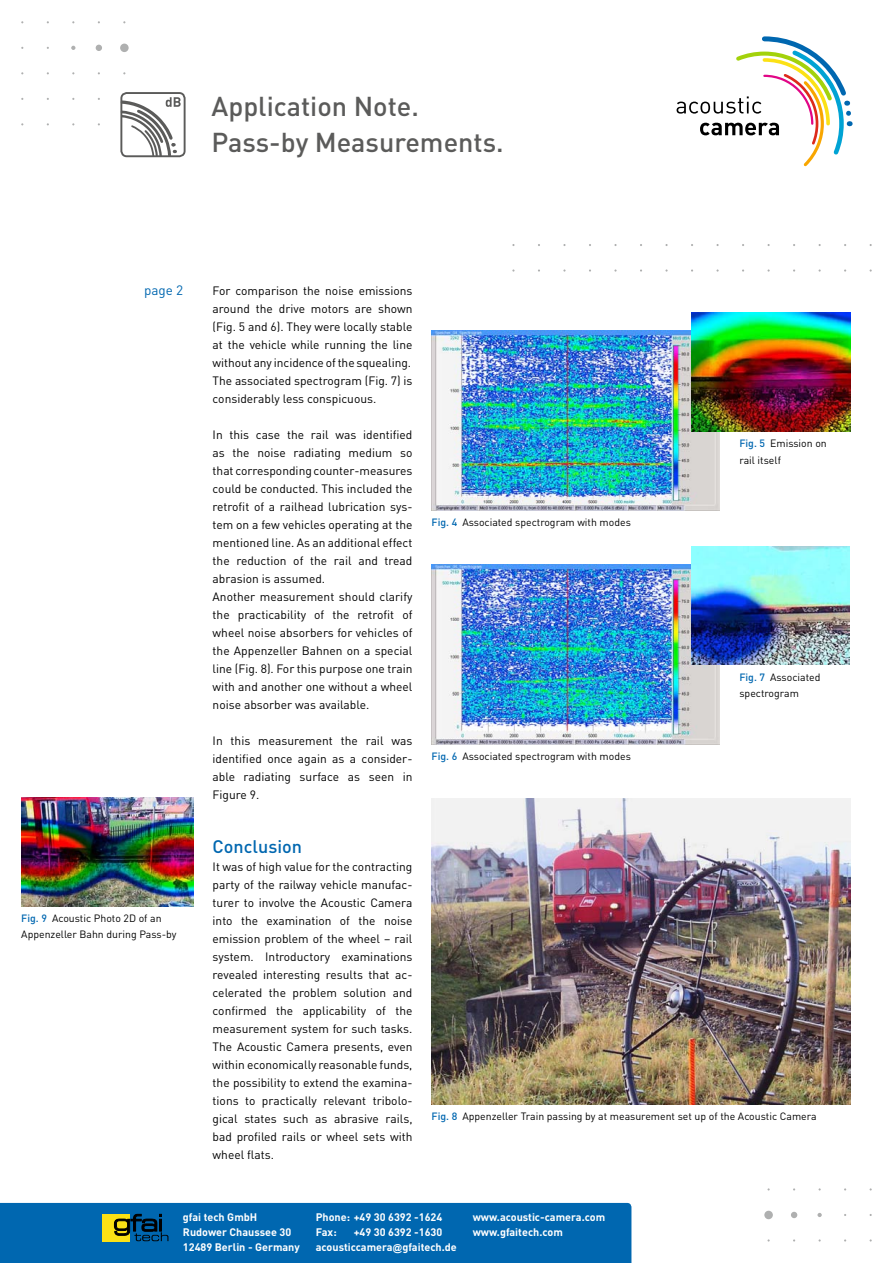
<style>
.page{position:relative;width:893px;height:1263px;background:#fff}
.page>*{position:absolute;margin:0;border:0;box-sizing:border-box;transform-origin:0 0}
.t1{font:500 27px/36px "DIN";color:#5b5b5a}
.t2{font:500 18px "DIN";color:#0067b0}
.t3{font:13.5px "DIN";color:#0067b0}
.t4{font:12px/18px "DIN";color:#000;text-align:justify}
.t5{font:700 10.8px/14.9px "DIN";color:#fff}
.t6{font:10.5px/16.5px "DIN";color:#000}
.s1{font-weight:500;color:#0067b0}
.s2{font-family:"Arial";font-size:9.45px}
</style>
<div class="page">
<svg style="left:71px;top:46px;width:4px;height:4px"></svg>
<svg style="left:96px;top:45px;width:6px;height:6px"></svg>
<div style="left:120px;top:44px;width:9px;height:8px;background:#afb0b0;border-radius:50%"></div>
<div style="left:120px;top:92px;width:66px;height:65px;border:2px solid #5b5b5a;border-radius:5px"></div>
<svg style="left:120px;top:97px;width:61px;height:61px"></svg>
<svg style="left:677px;top:36px;width:176px;height:131px"></svg>
<svg style="left:817px;top:1213px;width:5px;height:4px"></svg>
<svg style="left:791px;top:1212px;width:6px;height:6px"></svg>
<div style="left:764px;top:1211px;width:9px;height:8px;background:#afb0b0;border-radius:50%"></div>
<div style="left:0;top:1203px;width:631px;height:60px;background:#0067b0"></div>
<img style="left:432px;top:331px;width:288px;height:180px">
<img style="left:692px;top:313px;width:158px;height:118px">
<img style="left:432px;top:564px;width:288px;height:181px">
<img style="left:21px;top:797px;width:172px;height:110px">
<img style="left:432px;top:799px;width:418px;height:306px">
<img style="left:692px;top:547px;width:158px;height:118px">
<h1 class="t1" style="left:212px;top:88px;width:294px">Application Note.<br>Pass-by Measurements.</h1>
<p class="t3" style="left:144px;top:281px;width:41px">page 2</p>
<p class="t6" style="left:21px;top:909px;width:157px"><span class="s1">Fig. 9</span> Acoustic Photo 2D of an<br>Appenzeller Bahn during Pass-by</p>
<p class="t4" style="left:213px;top:281px;width:201px">For comparison the noise emissions around the drive motors are shown (Fig. 5 and 6). They were locally stable at the vehicle while running the line without any incidence of the squealing.<br>The associated spectrogram (Fig. 7) is considerably less conspicuous.</p>
<p class="t4" style="left:213px;top:425px;width:201px;text-align:left">In this case the rail was identified as the noise radiating medium so that corresponding counter-measures could be conducted. This included the retrofit of a railhead lubrication sys&shy;tem on a few vehicles operating at the mentioned line. As an additional effect the reduction of the rail and tread abrasion is assumed.<br>Another measurement should clarify the practicability of the retrofit of wheel noise absorbers for vehicles of the Appenzeller Bahnen on a special line (Fig. 8). For this purpose one train with and another one without a wheel noise absorber was available.</p>
<p class="t4" style="left:213px;top:731px;width:201px">In this measurement the rail was identified once again as a consider&shy;able radiating surface as seen in Figure 9.</p>
<h2 class="t2" style="left:213px;top:835px;width:91px">Conclusion</h2>
<p class="t4" style="left:213px;top:857px;width:201px">It was of high value for the contracting party of the railway vehicle manufac&shy;turer to involve the Acoustic Camera into the examination of the noise emission problem of the wheel – rail system. Introductory examinations revealed interesting results that ac&shy;celerated the problem solution and confirmed the applicability of the measurement system for such tasks.<br>The Acoustic Camera presents, even within economically reasonable funds, the possibility to extend the examina&shy;tions to practically relevant tribolo&shy;gical states such as abrasive rails, bad profiled rails or wheel sets with wheel flats.</p>
<p class="t6" style="left:432px;top:513px;width:201px"><span class="s1">Fig. 4</span> Associated spectrogram with modes</p>
<p class="t6" style="left:432px;top:747px;width:201px"><span class="s1">Fig. 6</span> Associated spectrogram with modes</p>
<p class="t6" style="left:739px;top:435px;width:89px"><span class="s1">Fig. 5</span> Emission on rail itself</p>
<p class="t6" style="left:739px;top:668px;width:82px"><span class="s1">Fig. 7</span> Associated spectrogram</p>
<p class="t6" style="left:432px;top:1107px;width:386px"><span class="s1">Fig. 8</span> Appenzeller Train passing by at measurement set up of the Acoustic Camera</p>
<p class="t5" style="left:183px;top:1209px;width:118px">gfai tech GmbH<br>Rudower Chaussee 30<br>12489 Berlin - Germany</p>
<p class="t5" style="left:316px;top:1209px;width:128px">Phone: +49 30 6392 -1624<br>Fax:</p>
<p class="t5" style="left:316px;top:1224px;width:143px;text-indent:38px">+49 30 6392 -1630 acousticcamera<span class="s2">@</span>gfaitech.de</p>
<p class="t5" style="left:473px;top:1209px;width:134px">www.acoustic-camera.com www.gfaitech.com</p>
</div>
